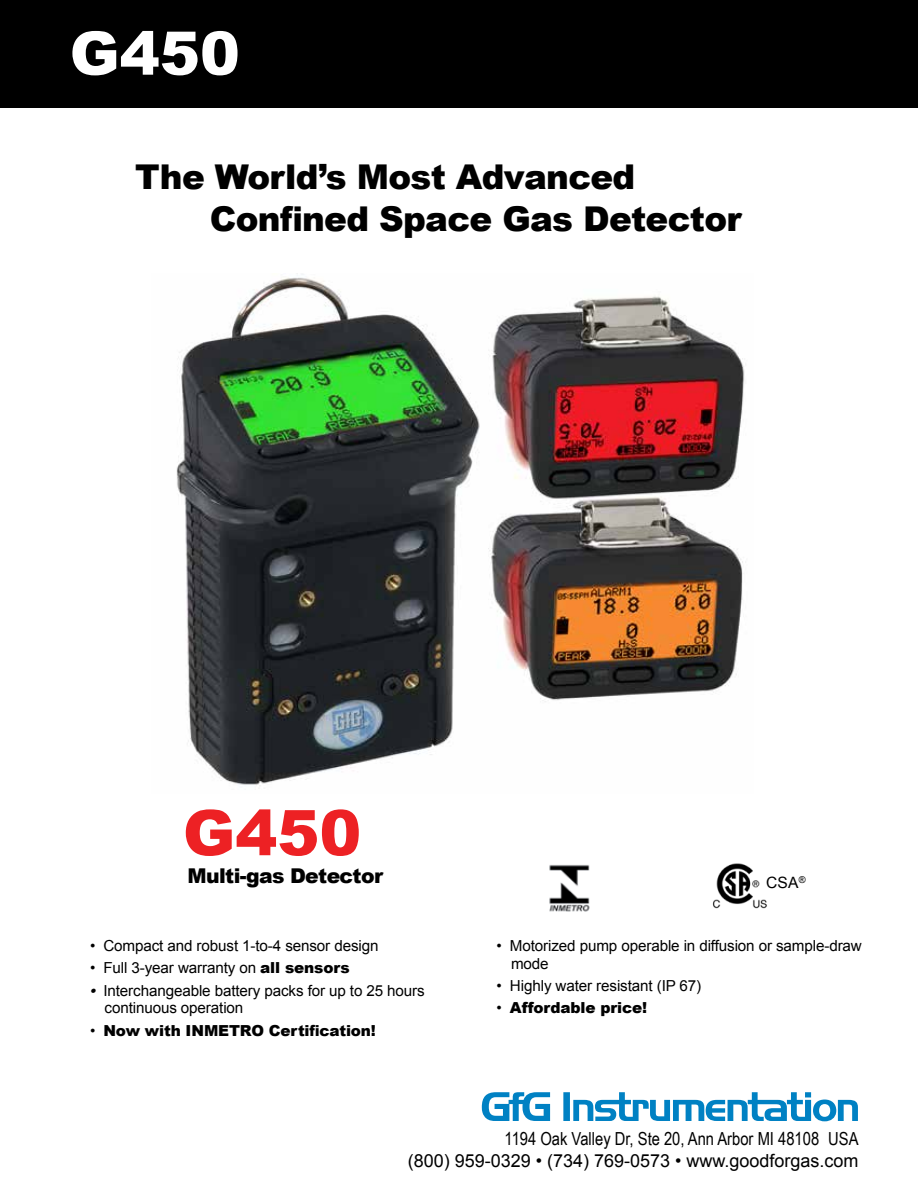
<style>
.page{position:relative;width:918px;height:1188px;background:#fff}
.page>*{position:absolute;margin:0;border:0;box-sizing:border-box;transform-origin:0 0}
.t1{font:900 63px "Arial";color:#ed2124}
.t2{font:900 60.15px "Arial";color:#fff}
.t3{font:900 34.2px/42.8px "Arial";letter-spacing:-.02em;color:#000}
.t4{font:900 20.4px "Arial";letter-spacing:-.03em;color:#000}
.t5{font:18px "Arial";color:#000}
.t6{font:18px "Arial Narrow";color:#000}
.t7{font:15.6px "Arial";color:#000}
.t8{font:15.15px/17.9px "Arial";letter-spacing:-.01em;color:#000}
.t9{font:900 15.15px "Arial";letter-spacing:-.01em;color:#000}
.s1{font-weight:900}
.s2{font-weight:700}
.s3{font-weight:400}
</style>
<div class="page">
<img style="left:176px;top:274px;width:569px;height:512px">
<img style="left:712px;top:863px;width:55px;height:46px">
<svg style="left:482px;top:1092px;width:376px;height:29px"></svg>
<div style="left:0;top:0;width:918px;height:107px;background:#000"></div>
<img style="left:549px;top:865px;width:41px;height:47px">
<h2 class="t2" style="left:70px;top:10px;width:172px">G450</h2>
<h3 class="t3" style="left:210px;top:154px;width:533px;text-indent:-75px">The World’s Most Advanced<br>Confined Space Gas Detector</h3>
<h1 class="t1" style="left:183px;top:787px;width:180px">G450</h1>
<h3 class="t4" style="left:188px;top:860px;width:197px">Multi-gas Detector</h3>
<p class="t7" style="left:766px;top:872px;width:41px">CSA<sup>®</sup></p>
<p class="t8" style="left:90px;top:937px;width:290px">• Compact and robust 1-to-4 sensor design</p>
<p class="t8" style="left:90px;top:959px;width:261px">• Full 3-year warranty on <span class="s1">all sensors</span></p>
<p class="t8" style="left:105px;top:981px;width:322px;text-indent:-15px"><span class="s2">•</span> Interchangeable battery packs for up to 25 hours continuous operation</p>
<p class="t9" style="left:90px;top:1019px;width:288px"><span class="s3">•</span> Now with INMETRO Certification!</p>
<p class="t8" style="left:511px;top:937px;width:352px;text-indent:-15px">• Motorized pump operable in diffusion or sample-draw mode</p>
<p class="t8" style="left:497px;top:977px;width:206px">• Highly water resistant (IP 67)</p>
<p class="t9" style="left:497px;top:997px;width:152px"><span class="s3">•</span> Affordable price!</p>
<p class="t6" style="left:505px;top:1125px;width:355px">1194 Oak Valley Dr, Ste 20, Ann Arbor MI 48108 USA</p>
<p class="t5" style="left:408px;top:1149px;width:452px">(800) 959-0329 • (734) 769-0573 • www.goodforgas.com</p>
</div>
